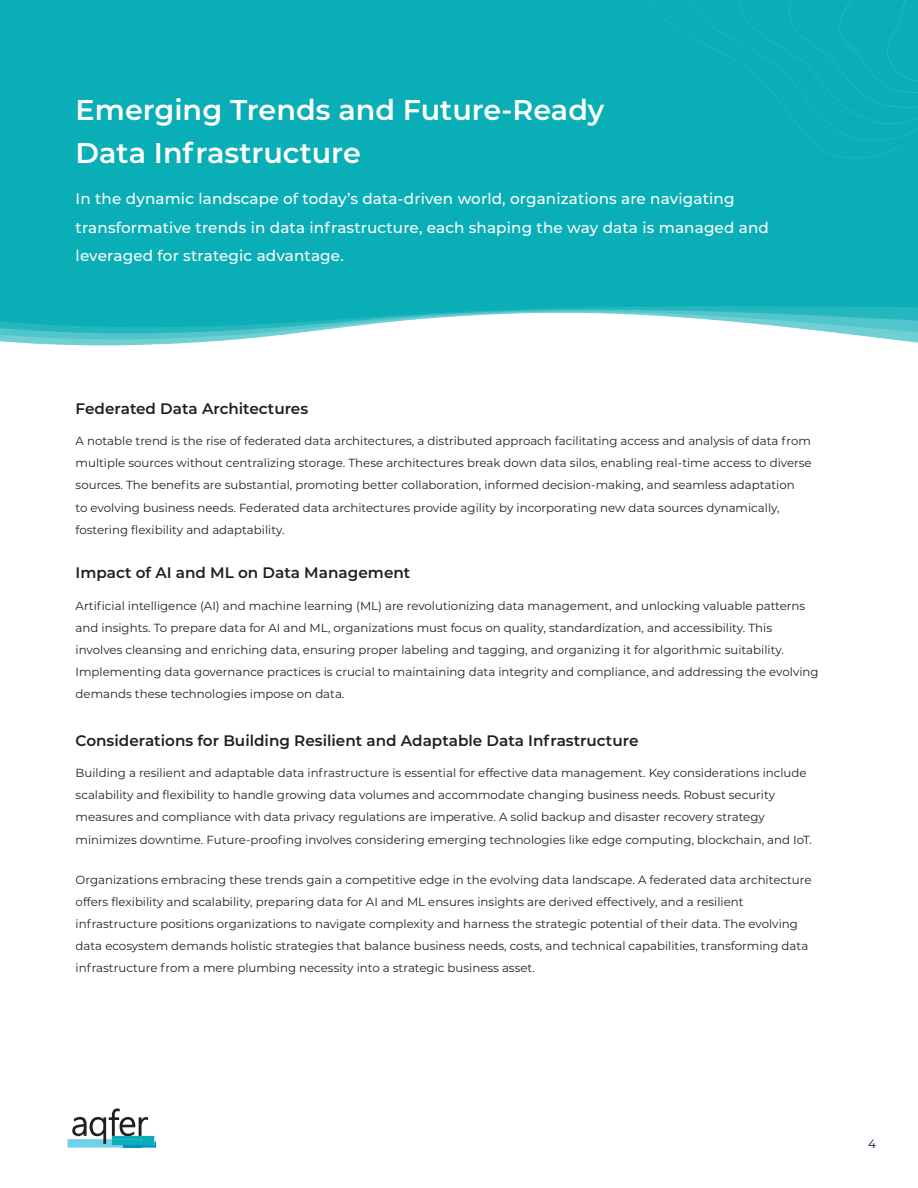
<style>
.page{position:relative;width:918px;height:1188px;background:#fff}
.page>*{position:absolute;margin:0;border:0;box-sizing:border-box;transform-origin:0 0}
.body_text{font:600 28.65px/42.9px "Montserrat";color:#fff}
.body_text-2{font:600 15.3px "Montserrat";color:#231f20}
.body_text-3{font:500 15.15px/28.7px "Montserrat";letter-spacing:.01em;color:#fff}
.t1{font:12px "Montserrat";color:#114}
.body_text-4{font:11.7px/22.2px "Montserrat";color:#231f20}
</style>
<div class="page">
<svg style="left:68px;top:1109px;width:88px;height:39px"></svg>
<img style="left:0;top:0;width:918px;height:346px">
<div style="left:636px;top:0;width:282px;height:161px;background:#09aeb6"></div>
<div style="left:687px;top:0;width:231px;height:143px;background:#09aeb6"></div>
<p class="body_text" style="left:76px;top:87px;width:530px">Emerging Trends and Future-Ready<br>Data Infrastructure</p>
<p class="body_text-3" style="left:76px;top:184px;width:695px">In the dynamic landscape of today’s data-driven world, organizations are navigating transformative trends in data infrastructure, each shaping the way data is managed and leveraged for strategic advantage.</p>
<p class="body_text-2" style="left:76px;top:398px;width:234px">Federated Data Architectures</p>
<p class="body_text-4" style="left:76px;top:429px;width:738px">A notable trend is the rise of federated data architectures, a distributed approach facilitating access and analysis of data from multiple sources without centralizing storage. These architectures break down data silos, enabling real-time access to diverse sources. The benefits are substantial, promoting better collaboration, informed decision-making, and seamless adaptation<br>to evolving business needs. Federated data architectures provide agility by incorporating new data sources dynamically, fostering flexibility and adaptability.</p>
<p class="body_text-2" style="left:76px;top:562px;width:336px">Impact of AI and ML on Data Management</p>
<p class="body_text-4" style="left:76px;top:594px;width:745px">Artificial intelligence (AI) and machine learning (ML) are revolutionizing data management, and unlocking valuable patterns and insights. To prepare data for AI and ML, organizations must focus on quality, standardization, and accessibility. This involves cleansing and enriching data, ensuring proper labeling and tagging, and organizing it for algorithmic suitability.<br>Implementing data governance practices is crucial to maintaining data integrity and compliance, and addressing the evolving demands these technologies impose on data.</p>
<p class="body_text-2" style="left:76px;top:730px;width:564px">Considerations for Building Resilient and Adaptable Data Infrastructure</p>
<p class="body_text-4" style="left:76px;top:761px;width:738px">Building a resilient and adaptable data infrastructure is essential for effective data management. Key considerations include scalability and flexibility to handle growing data volumes and accommodate changing business needs. Robust security measures and compliance with data privacy regulations are imperative. A solid backup and disaster recovery strategy minimizes downtime. Future-proofing involves considering emerging technologies like edge computing, blockchain, and IoT.</p>
<p class="body_text-4" style="left:76px;top:868px;width:737px">Organizations embracing these trends gain a competitive edge in the evolving data landscape. A federated data architecture offers flexibility and scalability, preparing data for AI and ML ensures insights are derived effectively, and a resilient infrastructure positions organizations to navigate complexity and harness the strategic potential of their data. The evolving data ecosystem demands holistic strategies that balance business needs, costs, and technical capabilities, transforming data infrastructure from a mere plumbing necessity into a strategic business asset.</p>
<p class="t1" style="left:868px;top:1135px;width:9px">4</p>
</div>
